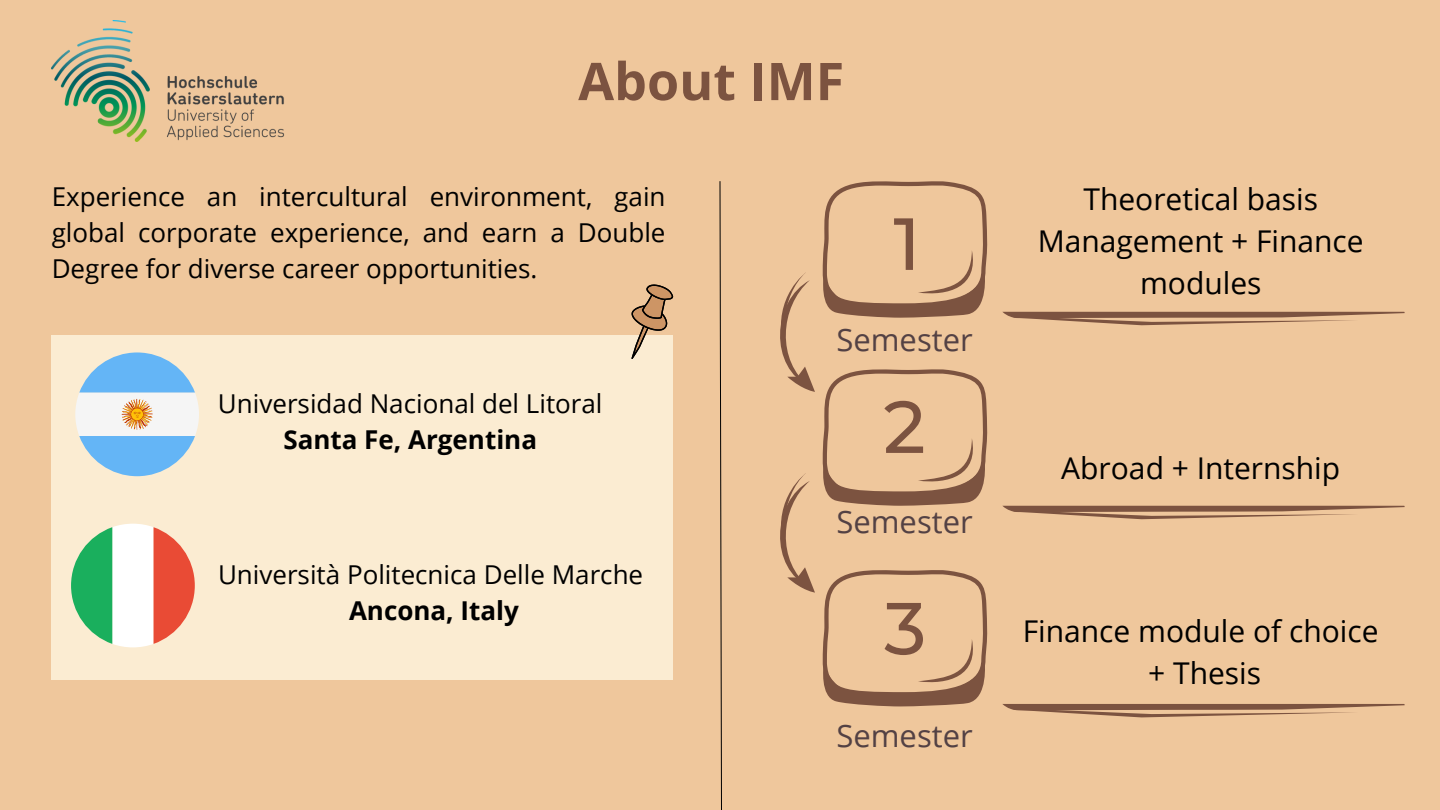
<style>
.page{position:relative;width:1440px;height:810px;background:#efc79c}
.page>*{position:absolute;margin:0;border:0;box-sizing:border-box;transform-origin:0 0}
.t1{font:700 52px "Open Sans";color:#7c5340}
.t2{font:31px "Open Sans";color:#534144}
.t3{font:30px/42px "Open Sans";color:#000;text-align:center}
.t4{font:26px/36px "Open Sans";color:#000;text-align:justify}
.t5{font:700 26px "Open Sans";color:#000}
</style>
<div class="page">
<div style="left:52px;top:335px;width:621px;height:345px;background:#fbecd2"></div>
<svg style="left:75px;top:352px;width:124px;height:124px"></svg>
<svg style="left:71px;top:524px;width:124px;height:123px"></svg>
<svg style="left:631px;top:284px;width:42px;height:75px"></svg>
<svg style="left:719px;top:181px;width:3px;height:629px"></svg>
<img style="left:52px;top:20px;width:233px;height:122px">
<svg style="left:780px;top:181px;width:208px;height:525px"></svg>
<svg style="left:1003px;top:506px;width:402px;height:13px"></svg>
<svg style="left:1002px;top:704px;width:403px;height:13px"></svg>
<svg style="left:1003px;top:312px;width:402px;height:13px"></svg>
<p class="t1" style="left:578px;top:45px;width:267px">About IMF</p>
<h1 class="t4" style="left:52px;top:178px;width:615px">Experience an intercultural environment, gain global corporate experience, and earn a Double Degree for diverse career opportunities.</h1>
<p class="t4" style="left:218px;top:385px;width:386px">Universidad Nacional del Litoral</p>
<p class="t5" style="left:283px;top:421px;width:255px">Santa Fe, Argentina</p>
<p class="t4" style="left:218px;top:556px;width:427px">Università Politecnica Delle Marche</p>
<p class="t5" style="left:349px;top:592px;width:171px">Ancona, Italy</p>
<p class="t2" style="left:836px;top:318px;width:138px">Semester</p>
<p class="t2" style="left:836px;top:499px;width:138px">Semester</p>
<p class="t2" style="left:836px;top:714px;width:138px">Semester</p>
<p class="t3" style="left:1038px;top:178px;width:328px">Theoretical basis<br>Management + Finance modules</p>
<h2 class="t3" style="left:1061px;top:446px;width:280px">Abroad + Internship</h2>
<h2 class="t3" style="left:1023px;top:609px;width:357px">Finance module of choice + Thesis</h2>
</div>
